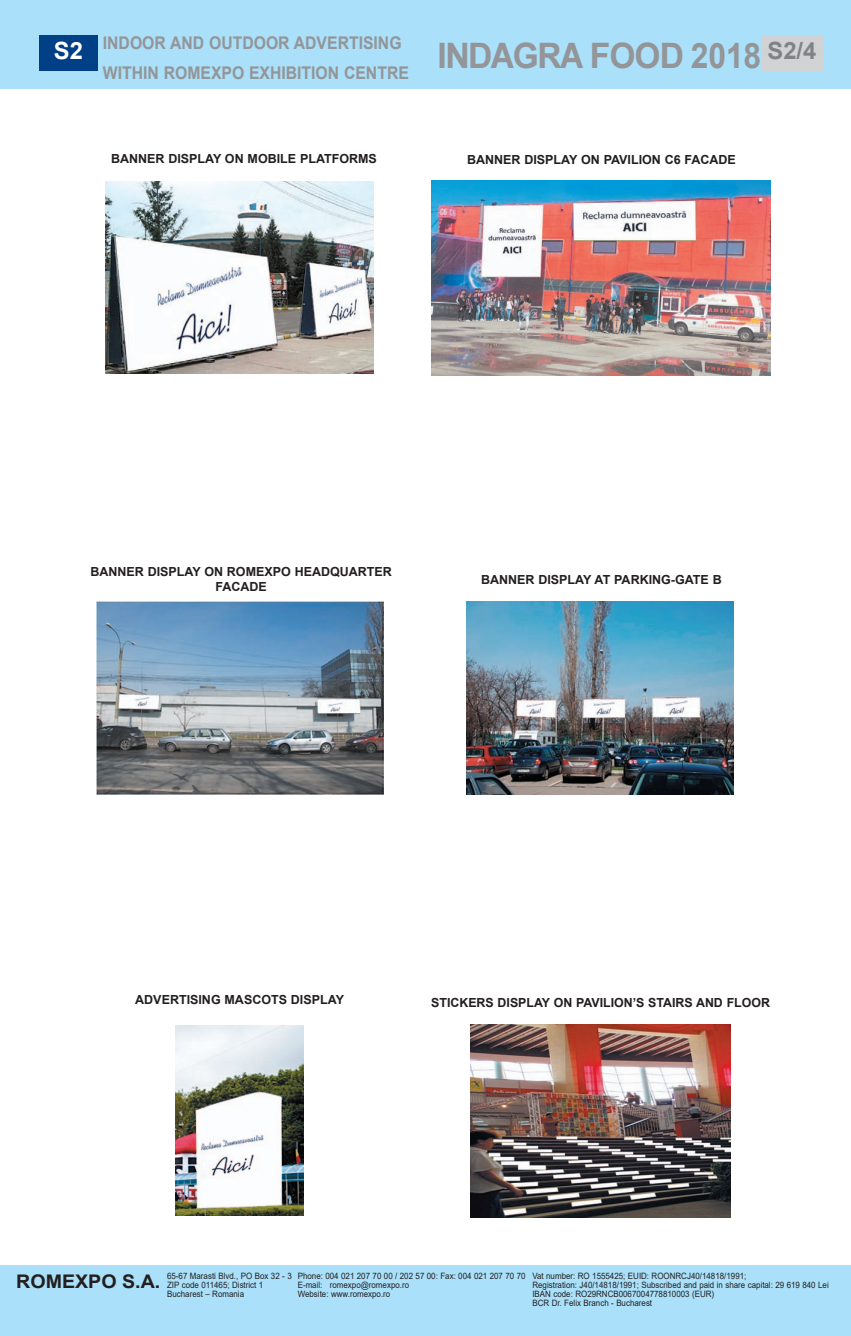
<style>
.page{position:relative;width:851px;height:1336px;background:#fff}
.page>*{position:absolute;margin:0;border:0;box-sizing:border-box;transform-origin:0 0}
.t1{font:35px "TTE3 DO00";letter-spacing:-.045em;color:#939598;scale:.96 1}
.t2{font:700 23.75px "Arial";color:#808285}
.t3{font:700 23.75px "Arial";color:#fff}
.t4{font:700 18.75px "Arial";color:#231f20;scale:1.05 1}
.t5{font:700 17.5px/29.2px "Arial";color:#939598;scale:.9 1}
.t6{font:700 12.5px/15px "Arial";color:#231f20;text-align:center}
.t7{font:8.75px/8.8px "Arial";color:#231f20;scale:.91 1}
.s1{font-family:"Arial";font-weight:700}
</style>
<div class="page">
<img style="left:105px;top:181px;width:268px;height:193px">
<img style="left:175px;top:1025px;width:129px;height:190px">
<img style="left:467px;top:602px;width:266px;height:192px">
<img style="left:470px;top:1024px;width:260px;height:193px">
<img style="left:96px;top:602px;width:288px;height:192px">
<div style="left:0;top:1265px;width:850px;height:71px;background:#aae0f9"></div>
<div style="left:0;top:0;width:850px;height:89px;background:#aae0f9"></div>
<div style="left:39px;top:35px;width:59px;height:36px;background:#014086"></div>
<div style="left:761px;top:35px;width:61px;height:36px;background:#d1d2d4"></div>
<img style="left:431px;top:181px;width:339px;height:195px">
<h3 class="t5" style="left:103px;top:29px;width:341px">INDOOR AND OUTDOOR ADVERTISING<br>WITHIN ROMEXPO EXHIBITION CENTRE</h3>
<h2 class="t3" style="left:54px;top:38px;width:31px">S2</h2>
<h2 class="t2" style="left:767px;top:38px;width:50px">S2/4</h2>
<h1 class="t1" style="left:437px;top:43px;width:339px">INDAGRA FOOD <span class="s1">2018</span></h1>
<h3 class="t6" style="left:111px;top:151px;width:267px">BANNER DISPLAY ON MOBILE PLATFORMS</h3>
<h3 class="t6" style="left:467px;top:152px;width:270px">BANNER DISPLAY ON PAVILION C6 FACADE</h3>
<h3 class="t6" style="left:90px;top:564px;width:303px">BANNER DISPLAY ON ROMEXPO HEADQUARTER<br>FACADE</h3>
<h3 class="t6" style="left:481px;top:572px;width:242px">BANNER DISPLAY AT PARkING-GATE B</h3>
<h3 class="t6" style="left:135px;top:992px;width:210px">ADVERTISING MASCOTS DISPLAY</h3>
<h3 class="t6" style="left:431px;top:995px;width:340px">STICkERS DISPLAY ON PAVILION’S STAIRS AND FLOOR</h3>
<h3 class="t4" style="left:16px;top:1271px;width:139px">ROMEXPO S.A.</h3>
<p class="t7" style="left:167px;top:1272px;width:138px">65-67 Marasti Blvd., PO Box 32 - 3<br>ZIP code 011465; District 1<br>Bucharest – Romania</p>
<p class="t7" style="left:532px;top:1272px;width:327px">Vat number: RO 1555425; EUID: ROONRCJ40/14818/1991;<br>Registration: J40/14818/1991; Subscribed and paid in share capital: 29 619 840 Lei IBAN code: RO29RNCB0067004778810003 (EUR)<br>BCR Dr. Felix Branch - Bucharest</p>
<p class="t7" style="left:298px;top:1272px;width:252px">Phone: 004 021 207 70 00 / 202 57 00: Fax: 004 021 207 70 70<br>E-mail: romexpo@romexpo.ro<br>Website: www.romexpo.ro</p>
</div>
